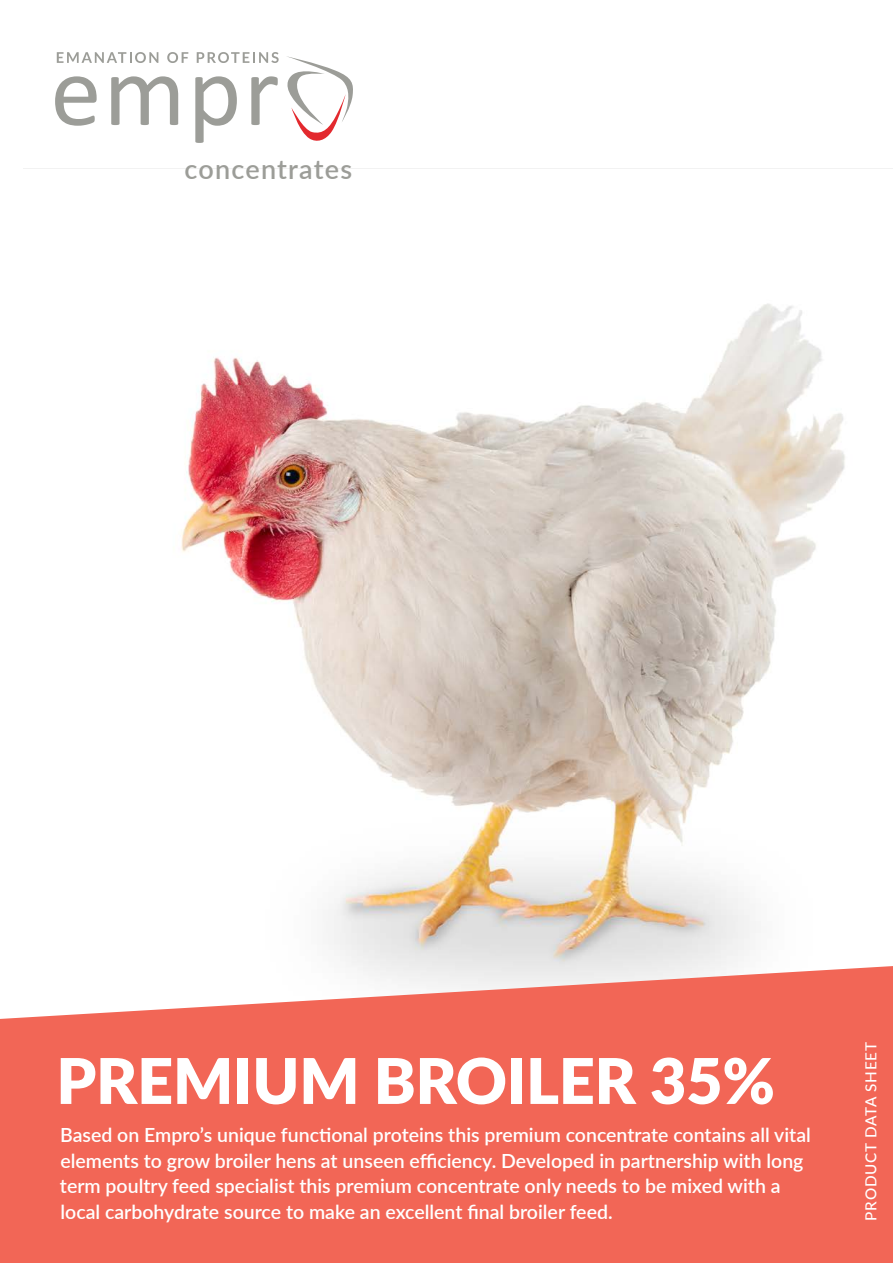
<style>
.page{position:relative;width:893px;height:1263px;background:#fff}
.page>*{position:absolute;margin:0;border:0;box-sizing:border-box;transform-origin:0 0}
.t1{font:900 63px "Lato";letter-spacing:-.005em;color:#fff}
.t2{font:600 27px "Lato";letter-spacing:.04em;color:#9c9d98}
.t3{font:600 19.5px/25.5px "Lato";color:#fff}
.t4{font:500 15.3px "Lato";letter-spacing:.05em;color:#fff}
</style>
<div class="page">
<img style="left:24px;top:168px;width:869px;height:798px">
<svg style="left:0;top:966px;width:893px;height:297px;background:#f27364"></svg>
<svg style="left:55px;top:76px;width:42px;height:50px"></svg>
<svg style="left:111px;top:76px;width:67px;height:49px"></svg>
<svg style="left:57px;top:52px;width:101px;height:11px"></svg>
<svg style="left:167px;top:52px;width:21px;height:11px"></svg>
<svg style="left:195px;top:52px;width:158px;height:91px"></svg>
<svg style="left:59px;top:932px;width:32px;height:19px"></svg>
<p class="t2" style="left:185px;top:150px;width:169px">concentrates</p>
<p class="t1" style="left:56px;top:1033px;width:720px">PREMIUM BROILER 35%</p>
<p class="t3" style="left:60px;top:1121px;width:752px">Based on Empro’s unique functional proteins this premium concentrate contains all vital elements to grow broiler hens at unseen efficiency. Developed in partnership with long term poultry feed specialist this premium concentrate only needs to be mixed with a local carbohydrate source to make an excellent final broiler feed.</p>
<p class="t4" style="left:860px;top:1220px;width:180px;rotate:-90deg">PRODUCT DATA SHEET</p>
</div>
